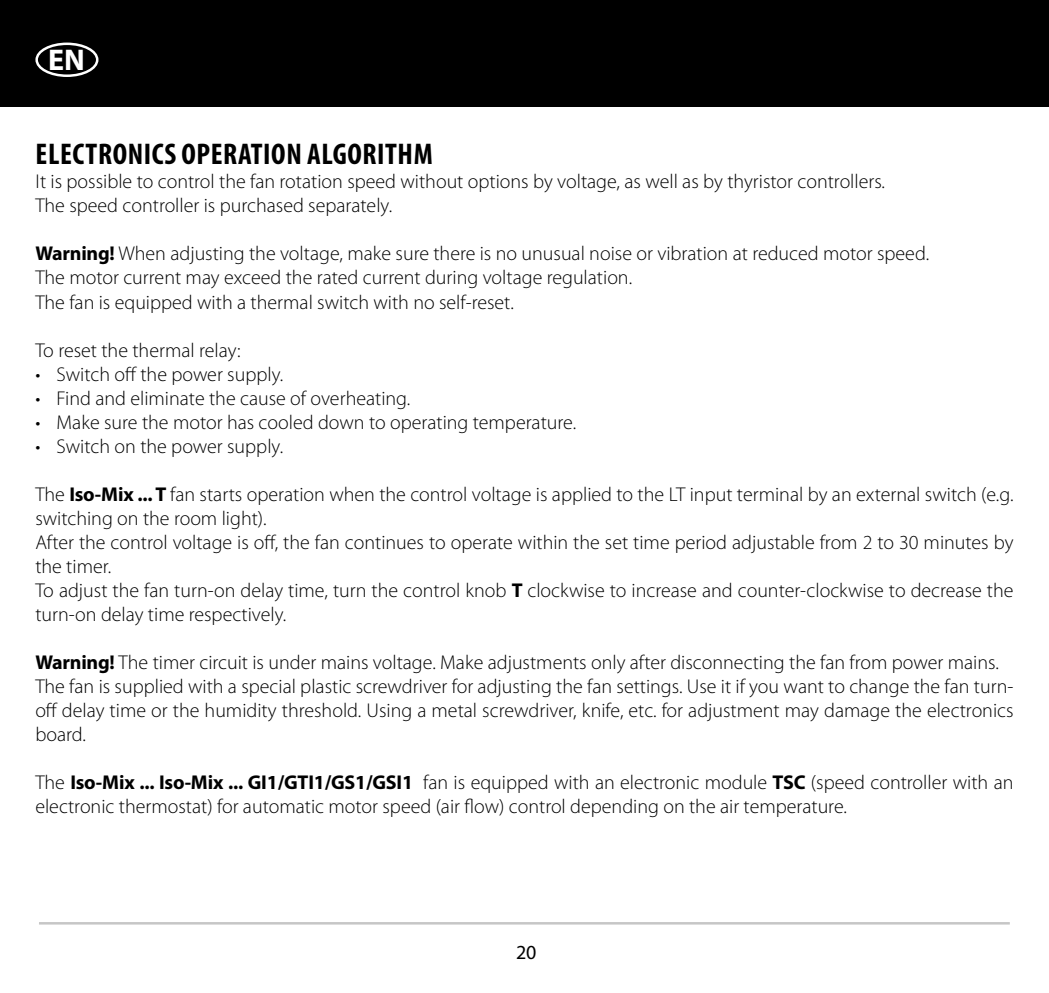
<style>
.page{position:relative;width:1049px;height:993px;background:#fff}
.page>*{position:absolute;margin:0;border:0;box-sizing:border-box;transform-origin:0 0}
.t1{font:700 condensed 30px "Myriad Pro";letter-spacing:.02em;color:#000}
.t2{font:700 30px "Myriad Pro";color:#fff}
.t3{font:300 20px/24px "Myriad Pro";color:#000}
.t4{font:20px "Myriad Pro";color:#000}
.s1{font-weight:700}
</style>
<div class="page">
<div style="left:0;top:0;width:1049px;height:106px;background:#000"></div>
<hr style="left:39px;top:921px;width:971px;height:3px;background:#c6c6c6">
<div style="left:35px;top:43px;width:63px;height:34px;border:2px solid #fff;border-radius:50%"></div>
<h1 class="t2" style="left:48px;top:40px;width:38px">EN</h1>
<h1 class="t1" style="left:36px;top:135px;width:399px">ELECTRONICS OPERATION ALGORITHM</h1>
<p class="t3" style="left:35px;top:170px;width:851px">It is possible to control the fan rotation speed without options by voltage, as well as by thyristor controllers.<br>The speed controller is purchased separately.</p>
<p class="t3" style="left:35px;top:242px;width:895px"><span class="s1">Warning!</span> When adjusting the voltage, make sure there is no unusual noise or vibration at reduced motor speed.<br>The motor current may exceed the rated current during voltage regulation.<br>The fan is equipped with a thermal switch with no self-reset.</p>
<p class="t3" style="left:35px;top:338px;width:207px">To reset the thermal relay:</p>
<p class="t3" style="left:35px;top:362px;width:249px">• Switch off the power supply.</p>
<p class="t3" style="left:35px;top:386px;width:376px">• Find and eliminate the cause of overheating.</p>
<p class="t3" style="left:35px;top:410px;width:542px">• Make sure the motor has cooled down to operating temperature.</p>
<p class="t3" style="left:35px;top:434px;width:249px">• Switch on the power supply.</p>
<p class="t3" style="left:35px;top:482px;width:980px">The <span class="s1">Iso-Mix ... T</span> fan starts operation when the control voltage is applied to the LT input terminal by an external switch (e.g. switching on the room light).<br>After the control voltage is off, the fan continues to operate within the set time period adjustable from 2 to 30 minutes by the timer.<br>To adjust the fan turn-on delay time, turn the control knob <span class="s1">T</span> clockwise to increase and counter-clockwise to decrease the turn-on delay time respectively.</p>
<p class="t3" style="left:35px;top:650px;width:980px"><span class="s1">Warning!</span> The timer circuit is under mains voltage. Make adjustments only after disconnecting the fan from power mains.<br>The fan is supplied with a special plastic screwdriver for adjusting the fan settings. Use it if you want to change the fan turn&shy;off delay time or the humidity threshold. Using a metal screwdriver, knife, etc. for adjustment may damage the electronics board.</p>
<p class="t3" style="left:35px;top:770px;width:979px">The <span class="s1">Iso-Mix ... Iso-Mix ... GI1/GTI1/GS1/GSI1</span> fan is equipped with an electronic module <span class="s1">TSC</span> (speed controller with an electronic thermostat) for automatic motor speed (air flow) control depending on the air temperature.</p>
<p class="t4" style="left:516px;top:939px;width:22px">20</p>
</div>
